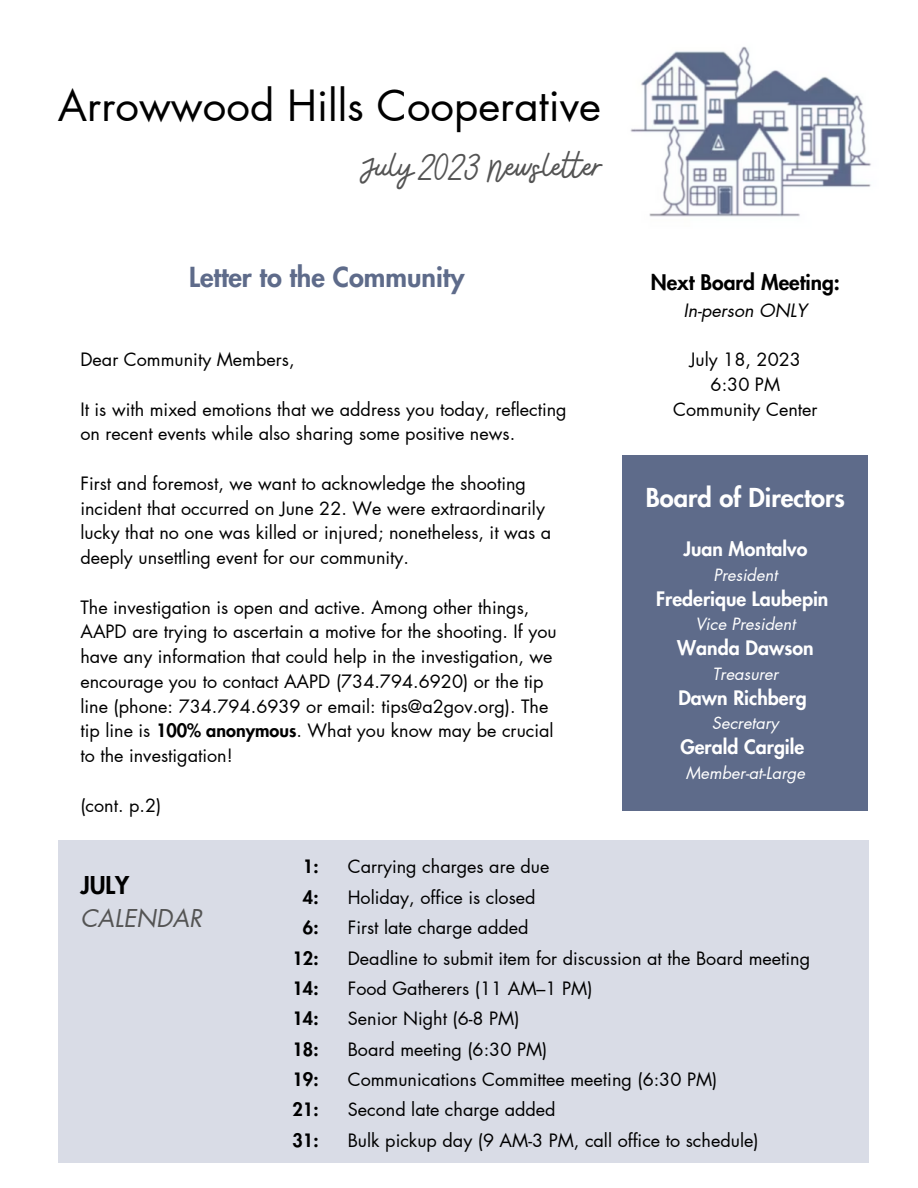
<style>
.page{position:relative;width:918px;height:1188px;background:#fff}
.page>*{position:absolute;margin:0;border:0;box-sizing:border-box;transform-origin:0 0}
.t1{font:42px "Futura LT Pro";color:#000}
.t2{font:37.5px "Bellaboo";color:#545454}
.t3{font:800 27px "Futura LT Pro";color:#5e6b8a}
.t4{font:800 25.5px "Futura LT Pro";color:#fff}
.t5{font:italic 24px "Futura LT Pro";color:#545454}
.t6{font:800 24px "Futura LT Pro";color:#000}
.t7{font:800 21px "Futura LT Pro";color:#000}
.t8{font:800 19.5px "Futura LT Pro";color:#fff}
.t9{font:18px/24.8px "Futura LT Pro";color:#000}
.t10{font:800 18px "Futura LT Pro";color:#000}
.t11{font:italic 18px "Futura LT Pro";color:#000}
.t12{font:italic 16.5px "Futura LT Pro";color:#fff}
.s1{font-weight:800}
</style>
<div class="page">
<img style="left:630px;top:46px;width:241px;height:171px">
<div style="left:623px;top:455px;width:245px;height:356px;background:#5e6b8a"></div>
<div style="left:58px;top:840px;width:810px;height:323px;background:#d9dce6"></div>
<p class="t1" style="left:58px;top:86px;width:544px">Arrowwood Hills Cooperative</p>
<p class="t2" style="left:361px;top:143px;width:243px">July 2023 Newsletter</p>
<p class="t3" style="left:189px;top:265px;width:277px">Letter to the Community</p>
<p class="t9" style="left:80px;top:348px;width:216px">Dear Community Members,</p>
<p class="t9" style="left:80px;top:397px;width:488px">It is with mixed emotions that we address you today, reflecting on recent events while also sharing some positive news.</p>
<p class="t9" style="left:80px;top:472px;width:472px">First and foremost, we want to acknowledge the shooting incident that occurred on June 22. We were extraordinarily lucky that no one was killed or injured; nonetheless, it was a deeply unsettling event for our community.</p>
<p class="t9" style="left:80px;top:595px;width:478px">The investigation is open and active. Among other things, AAPD are trying to ascertain a motive for the shooting. If you have any information that could help in the investigation, we encourage you to contact AAPD (734.794.6920) or the tip line (phone: 734.794.6939 or email: tips@a2gov.org). The tip line is <span class="s1">100% anonymous</span>. What you know may be crucial to the investigation!</p>
<p class="t9" style="left:80px;top:793px;width:82px">(cont. p.2)</p>
<p class="t7" style="left:651px;top:272px;width:191px">Next Board Meeting:</p>
<p class="t11" style="left:684px;top:302px;width:125px">In-person ONLY</p>
<p class="t9" style="left:690px;top:348px;width:113px">July 18, 2023</p>
<p class="t9" style="left:711px;top:373px;width:71px">6:30 PM</p>
<p class="t9" style="left:673px;top:397px;width:146px">Community Center</p>
<p class="t4" style="left:646px;top:486px;width:201px">Board of Directors</p>
<p class="t8" style="left:683px;top:540px;width:125px">Juan Montalvo</p>
<p class="t12" style="left:713px;top:567px;width:66px">President</p>
<p class="t8" style="left:656px;top:590px;width:174px">Frederique Laubepin</p>
<p class="t12" style="left:695px;top:617px;width:102px">Vice President</p>
<p class="t8" style="left:677px;top:639px;width:138px">Wanda Dawson</p>
<p class="t12" style="left:712px;top:666px;width:67px">Treasurer</p>
<p class="t8" style="left:678px;top:689px;width:130px">Dawn Richberg</p>
<p class="t12" style="left:712px;top:716px;width:68px">Secretary</p>
<p class="t8" style="left:680px;top:738px;width:125px">Gerald Cargile</p>
<p class="t12" style="left:686px;top:765px;width:121px">Member-at-Large</p>
<p class="t6" style="left:80px;top:875px;width:50px">JULY</p>
<p class="t5" style="left:80px;top:907px;width:123px">CALENDAR</p>
<p class="t10" style="left:303px;top:859px;width:17px">1:</p>
<p class="t10" style="left:303px;top:889px;width:17px">4:</p>
<p class="t10" style="left:303px;top:919px;width:17px">6:</p>
<p class="t10" style="left:293px;top:950px;width:28px">12:</p>
<p class="t10" style="left:293px;top:980px;width:28px">14:</p>
<p class="t10" style="left:293px;top:1010px;width:28px">14:</p>
<p class="t10" style="left:293px;top:1041px;width:28px">18:</p>
<p class="t10" style="left:293px;top:1071px;width:28px">19:</p>
<p class="t10" style="left:293px;top:1102px;width:28px">21:</p>
<p class="t10" style="left:293px;top:1132px;width:28px">31:</p>
<p class="t9" style="left:348px;top:855px;width:203px">Carrying charges are due</p>
<p class="t9" style="left:348px;top:886px;width:189px">Holiday, office is closed</p>
<p class="t9" style="left:348px;top:916px;width:182px">First late charge added</p>
<p class="t9" style="left:348px;top:946px;width:464px">Deadline to submit item for discussion at the Board meeting</p>
<p class="t9" style="left:348px;top:977px;width:246px">Food Gatherers (11 AM–1 PM)</p>
<p class="t9" style="left:348px;top:1007px;width:173px">Senior Night (6-8 PM)</p>
<p class="t9" style="left:348px;top:1037px;width:201px">Board meeting (6:30 PM)</p>
<p class="t9" style="left:348px;top:1068px;width:371px">Communications Committee meeting (6:30 PM)</p>
<p class="t9" style="left:348px;top:1098px;width:209px">Second late charge added</p>
<p class="t9" style="left:348px;top:1129px;width:412px">Bulk pickup day (9 AM-3 PM, call office to schedule)</p>
</div>
